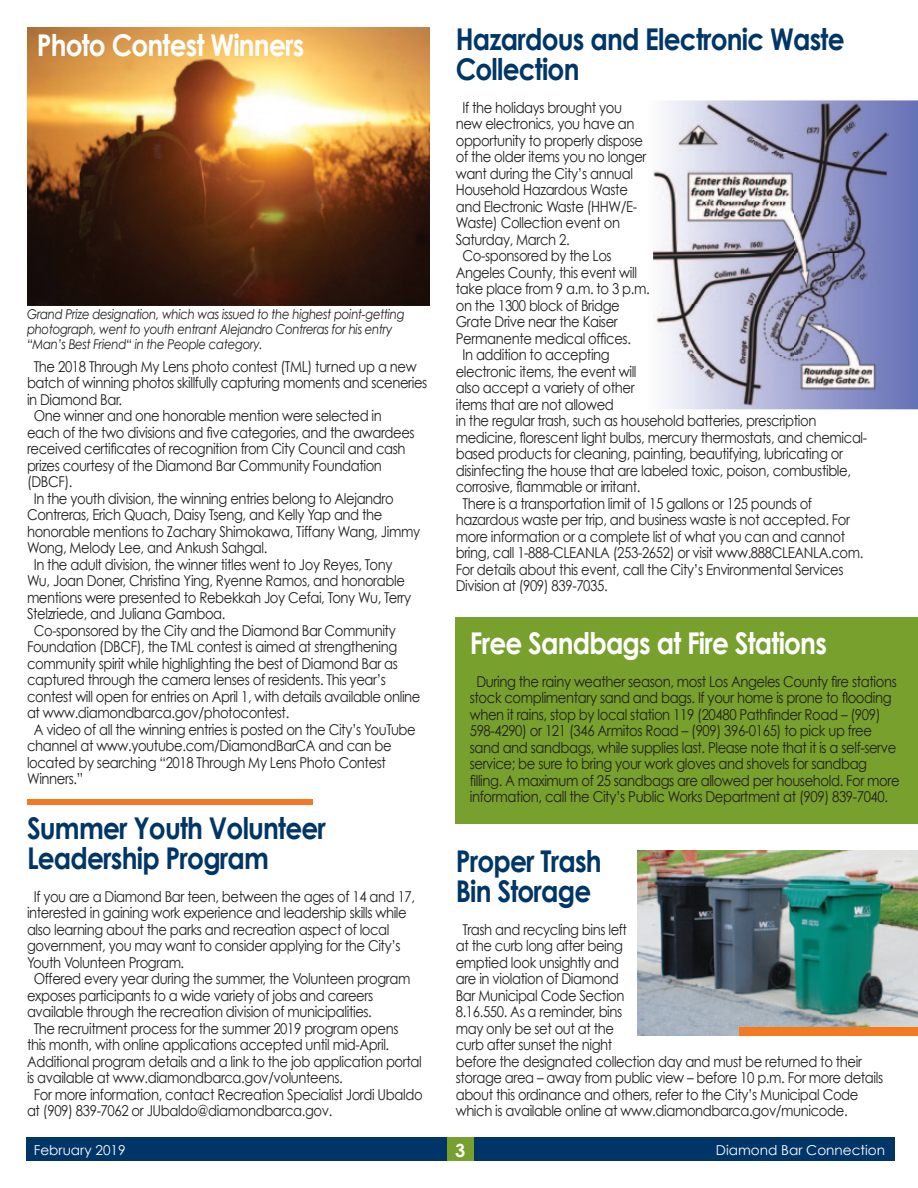
<style>
.page{position:relative;width:918px;height:1188px;background:#fff}
.page>*{position:absolute;margin:0;border:0;box-sizing:border-box;transform-origin:0 0}
.t1{font:700 30px/30px "Century Gothic";letter-spacing:-.03em;color:#003667;scale:.88 1}
.t2{font:700 30px "Century Gothic";letter-spacing:-.03em;color:#fff;scale:.88 1}
.t3{font:700 18.15px "Century Gothic";color:#fff}
.t4{font:15px/16.5px "Century Gothic";letter-spacing:-.03em;color:#231f20;scale:.88 1}
.t5{font:13.65px "Century Gothic";color:#fff}
.t6{font:italic 13.5px/15px "Century Gothic";letter-spacing:-.03em;color:#231f20;scale:.88 1}
</style>
<div class="page">
<div style="left:456px;top:617px;width:462px;height:207px;background:#77a02d"></div>
<svg style="left:665px;top:100px;width:253px;height:309px;background:#737ebd"></svg>
<div style="left:26px;top:1138px;width:869px;height:23px;background:#003667"></div>
<div style="left:447px;top:1138px;width:27px;height:23px;background:#77a02d"></div>
<div style="left:27px;top:799px;width:285px;height:6px;background:#f47921"></div>
<img style="left:653px;top:101px;width:236px;height:305px">
<img style="left:27px;top:27px;width:403px;height:278px">
<img style="left:637px;top:850px;width:281px;height:186px">
<div style="left:739px;top:1027px;width:179px;height:9px;background:#f47921"></div>
<h1 class="t2" style="left:37px;top:26px;width:306px">Photo Contest Winners</h1>
<p class="t6" style="left:27px;top:306px;width:431px">Grand Prize designation, which was issued to the highest point-getting photograph, went to youth entrant Alejandro Contreras for his entry “Man’s Best Friend“ in the People category.</p>
<p class="t4" style="left:34px;top:358px;width:437px">The 2018 Through My Lens photo contest (TML) turned up a new</p>
<p class="t4" style="left:27px;top:375px;width:456px">batch of winning photos skillfully capturing moments and sceneries</p>
<p class="t4" style="left:27px;top:391px;width:110px">in Diamond Bar.</p>
<p class="t4" style="left:34px;top:408px;width:397px">One winner and one honorable mention were selected in</p>
<p class="t4" style="left:27px;top:424px;width:442px">each of the two divisions and five categories, and the awardees</p>
<p class="t4" style="left:27px;top:441px;width:432px">received certificates of recognition from City Council and cash</p>
<p class="t4" style="left:27px;top:457px;width:405px">prizes courtesy of the Diamond Bar Community Foundation</p>
<p class="t4" style="left:27px;top:474px;width:53px">(DBCF).</p>
<p class="t4" style="left:34px;top:490px;width:411px">In the youth division, the winning entries belong to Alejandro</p>
<p class="t4" style="left:27px;top:507px;width:406px">Contreras, Erich Quach, Daisy Tseng, and Kelly Yap and the</p>
<p class="t4" style="left:27px;top:523px;width:448px">honorable mentions to Zachary Shimokawa, Tiffany Wang, Jimmy</p>
<p class="t4" style="left:27px;top:540px;width:275px">Wong, Melody Lee, and Ankush Sahgal.</p>
<p class="t4" style="left:34px;top:556px;width:409px">In the adult division, the winner titles went to Joy Reyes, Tony</p>
<p class="t4" style="left:27px;top:573px;width:431px">Wu, Joan Doner, Christina Ying, Ryenne Ramos, and honorable</p>
<p class="t4" style="left:27px;top:589px;width:438px">mentions were presented to Rebekkah Joy Cefai, Tony Wu, Terry</p>
<p class="t4" style="left:27px;top:606px;width:227px">Stelzriede, and Juliana Gamboa.</p>
<p class="t4" style="left:34px;top:622px;width:413px">Co-sponsored by the City and the Diamond Bar Community</p>
<p class="t4" style="left:27px;top:639px;width:422px">Foundation (DBCF), the TML contest is aimed at strengthening</p>
<p class="t4" style="left:27px;top:655px;width:423px">community spirit while highlighting the best of Diamond Bar as</p>
<p class="t4" style="left:27px;top:672px;width:410px">captured through the camera lenses of residents. This year’s</p>
<p class="t4" style="left:27px;top:688px;width:449px">contest will open for entries on April 1, with details available online</p>
<p class="t4" style="left:27px;top:705px;width:300px">at www.diamondbarca.gov/photocontest.</p>
<p class="t4" style="left:34px;top:721px;width:436px">A video of all the winning entries is posted on the City’s YouTube</p>
<p class="t4" style="left:27px;top:738px;width:416px">channel at www.youtube.com/DiamondBarCA and can be</p>
<p class="t4" style="left:27px;top:754px;width:410px">located by searching “2018 Through My Lens Photo Contest</p>
<p class="t4" style="left:27px;top:771px;width:65px">Winners.”</p>
<h1 class="t1" style="left:27px;top:812px;width:341px">Summer Youth Volunteer<br>Leadership Program</h1>
<p class="t4" style="left:34px;top:888px;width:435px">If you are a Diamond Bar teen, between the ages of 14 and 17,</p>
<p class="t4" style="left:27px;top:905px;width:433px">interested in gaining work experience and leadership skills while</p>
<p class="t4" style="left:27px;top:921px;width:414px">also learning about the parks and recreation aspect of local</p>
<p class="t4" style="left:27px;top:938px;width:426px">government, you may want to consider applying for the City’s</p>
<p class="t4" style="left:27px;top:954px;width:180px">Youth Volunteen Program.</p>
<p class="t4" style="left:34px;top:971px;width:430px">Offered every year during the summer, the Volunteen program</p>
<p class="t4" style="left:27px;top:987px;width:395px">exposes participants to a wide variety of jobs and careers</p>
<p class="t4" style="left:27px;top:1004px;width:393px">available through the recreation division of municipalities.</p>
<p class="t4" style="left:34px;top:1020px;width:416px">The recruitment process for the summer 2019 program opens</p>
<p class="t4" style="left:27px;top:1037px;width:413px">this month, with online applications accepted until mid-April.</p>
<p class="t4" style="left:27px;top:1053px;width:450px">Additional program details and a link to the job application portal</p>
<p class="t4" style="left:27px;top:1070px;width:360px">is available at www.diamondbarca.gov/volunteens.</p>
<p class="t4" style="left:34px;top:1086px;width:443px">For more information, contact Recreation Specialist Jordi Ubaldo</p>
<p class="t4" style="left:27px;top:1103px;width:349px">at (909) 839-7062 or JUbaldo@diamondbarca.gov.</p>
<h1 class="t1" style="left:456px;top:23px;width:443px">Hazardous and Electronic Waste<br>Collection</h1>
<p class="t4" style="left:463px;top:99px;width:183px">If the holidays brought you</p>
<p class="t4" style="left:456px;top:115px;width:205px">new electronics, you have an</p>
<p class="t4" style="left:456px;top:132px;width:214px">opportunity to properly dispose</p>
<p class="t4" style="left:456px;top:148px;width:218px">of the older items you no longer</p>
<p class="t4" style="left:456px;top:165px;width:203px">want during the City’s annual</p>
<p class="t4" style="left:456px;top:181px;width:197px">Household Hazardous Waste</p>
<p class="t4" style="left:456px;top:198px;width:208px">and Electronic Waste (HHW/E-</p>
<p class="t4" style="left:456px;top:214px;width:188px">Waste) Collection event on</p>
<p class="t4" style="left:456px;top:231px;width:131px">Saturday, March 2.</p>
<p class="t4" style="left:463px;top:247px;width:171px">Co-sponsored by the Los</p>
<p class="t4" style="left:456px;top:264px;width:207px">Angeles County, this event will</p>
<p class="t4" style="left:456px;top:280px;width:222px">take place from 9 a.m. to 3 p.m.</p>
<p class="t4" style="left:456px;top:297px;width:188px">on the 1300 block of Bridge</p>
<p class="t4" style="left:456px;top:313px;width:186px">Grate Drive near the Kaiser</p>
<p class="t4" style="left:456px;top:330px;width:201px">Permanente medical offices.</p>
<p class="t4" style="left:463px;top:346px;width:169px">In addition to accepting</p>
<p class="t4" style="left:456px;top:363px;width:207px">electronic items, the event will</p>
<p class="t4" style="left:456px;top:379px;width:205px">also accept a variety of other</p>
<p class="t4" style="left:456px;top:396px;width:181px">items that are not allowed</p>
<p class="t4" style="left:456px;top:412px;width:411px">in the regular trash, such as household batteries, prescription</p>
<p class="t4" style="left:456px;top:429px;width:469px">medicine, florescent light bulbs, mercury thermostats, and chemical-</p>
<p class="t4" style="left:456px;top:445px;width:442px">based products for cleaning, painting, beautifying, lubricating or</p>
<p class="t4" style="left:456px;top:462px;width:451px">disinfecting the house that are labeled toxic, poison, combustible,</p>
<p class="t4" style="left:456px;top:478px;width:211px">corrosive, flammable or irritant.</p>
<p class="t4" style="left:463px;top:495px;width:399px">There is a transportation limit of 15 gallons or 125 pounds of</p>
<p class="t4" style="left:456px;top:511px;width:450px">hazardous waste per trip, and business waste is not accepted. For</p>
<p class="t4" style="left:456px;top:528px;width:444px">more information or a complete list of what you can and cannot</p>
<p class="t4" style="left:456px;top:544px;width:465px">bring, call 1-888-CLEANLA (253-2652) or visit www.888CLEANLA.com.</p>
<p class="t4" style="left:456px;top:561px;width:442px">For details about this event, call the City’s Environmental Services</p>
<p class="t4" style="left:456px;top:577px;width:174px">Division at (909) 839-7035.</p>
<h1 class="t2" style="left:470px;top:624px;width:407px">Free Sandbags at Fire Stations</h1>
<p class="t4" style="left:470px;top:673px;width:490px;text-indent:7px">During the rainy weather season, most Los Angeles County fire stations stock complimentary sand and bags. If your home is prone to flooding when it rains, stop by local station 119 (20480 Pathfinder Road – (909)<br>598-4290) or 121 (346 Armitos Road – (909) 396-0165) to pick up free sand and sandbags, while supplies last. Please note that it is a self-serve service; be sure to bring your work gloves and shovels for sandbag filling. A maximum of 25 sandbags are allowed per household. For more information, call the City’s Public Works Department at (909) 839-7040.</p>
<h1 class="t1" style="left:456px;top:845px;width:167px">Proper Trash<br>Bin Storage</h1>
<p class="t4" style="left:456px;top:921px;width:487px;text-indent:7px">Trash and recycling bins left<br>at the curb long after being<br>emptied look unsightly and<br>are in violation of Diamond<br>Bar Municipal Code Section<br>8.16.550. As a reminder, bins<br>may only be set out at the<br>curb after sunset the night<br>before the designated collection day and must be returned to their storage area – away from public view – before 10 p.m. For more details about this ordinance and others, refer to the City’s Municipal Code which is available online at www.diamondbarca.gov/municode.</p>
<p class="t5" style="left:34px;top:1142px;width:93px">February 2019</p>
<p class="t3" style="left:455px;top:1139px;width:12px">3</p>
<p class="t5" style="left:716px;top:1142px;width:171px">Diamond Bar Connection</p>
</div>
